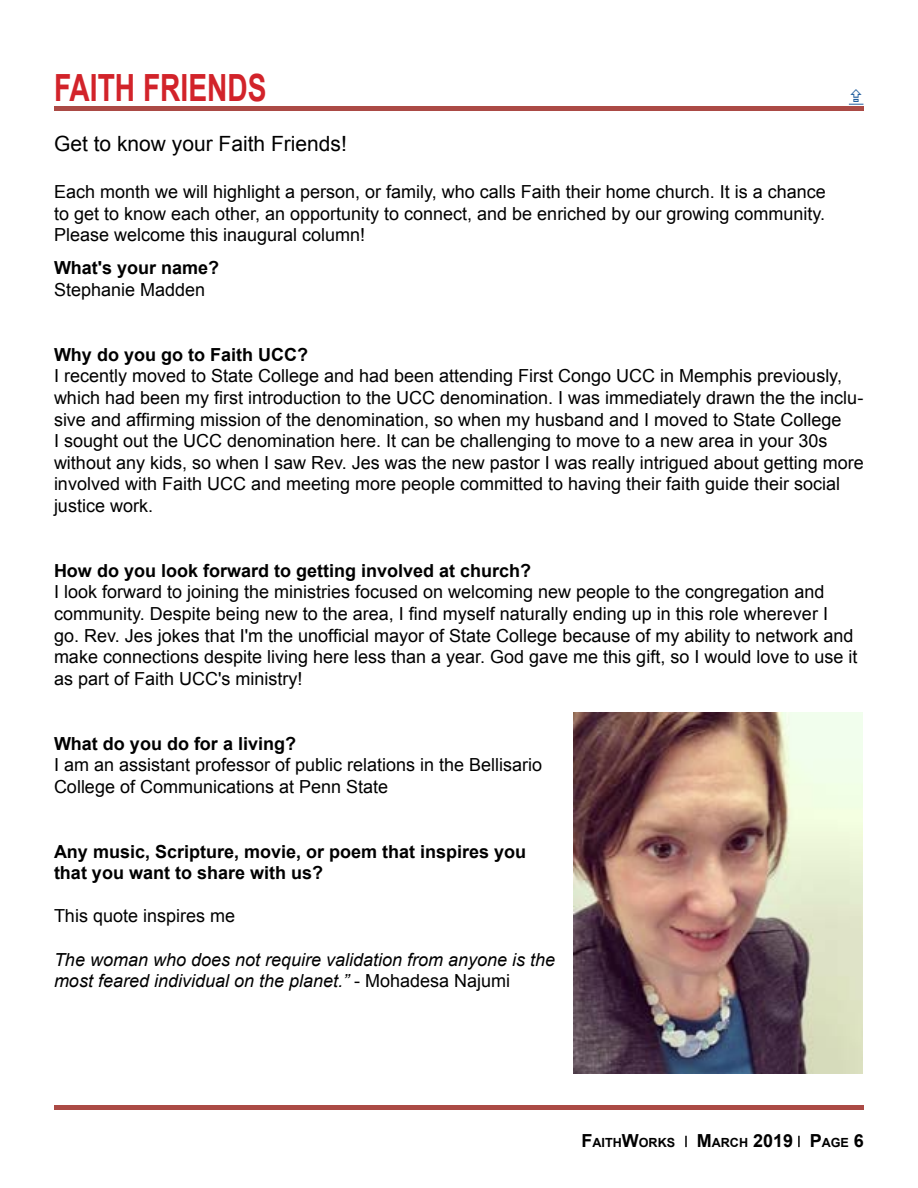
<style>
.page{position:relative;width:918px;height:1188px;background:#fff}
.page>*{position:absolute;margin:0;border:0;box-sizing:border-box;transform-origin:0 0}
.t1{font:700 37.5px "Arial";color:#d2232a;scale:.75 1}
.t2{font:21px "Arial";color:#000}
.t3{font:18px/21.6px "Arial";color:#000}
.t4{font:700 18px/21.6px "Arial";color:#000}
.t5{font:italic 18px/21.6px "Arial";color:#000}
.t6{font:700 12.6px "Arial";color:#000}
.s1{font-style:normal}
.s2{font-size:18px}
</style>
<div class="page">
<svg style="left:685px;top:1136px;width:2px;height:11px"></svg>
<svg style="left:798px;top:1136px;width:2px;height:11px"></svg>
<div style="left:54px;top:106px;width:810px;height:5px;background:#ab4a45"></div>
<div style="left:54px;top:1105px;width:810px;height:5px;background:#ab4a45"></div>
<img style="left:573px;top:713px;width:290px;height:361px">
<svg style="left:849px;top:103px;width:14px;height:2px"></svg>
<h1 class="t1" style="left:54px;top:63px;width:285px">Faith Friends</h1>
<p class="t2" style="left:54px;top:130px;width:294px">Get to know your Faith Friends!</p>
<p class="t3" style="left:54px;top:181px;width:774px;text-align:justify">Each month we will highlight a person, or family, who calls Faith their home church. It is a chance to get to know each other, an opportunity to connect, and be enriched by our growing community.<br>Please welcome this inaugural column!</p>
<p class="t4" style="left:54px;top:258px;width:167px">What's your name?</p>
<p class="t3" style="left:54px;top:279px;width:153px">Stephanie Madden</p>
<p class="t4" style="left:54px;top:344px;width:218px">Why do you go to Faith UCC</p>
<p class="t4" style="left:297px;top:344px;width:12px">?</p>
<p class="t3" style="left:54px;top:366px;width:811px">I recently moved to State College and had been attending First Congo U CC in Memphis previously, which had been my first introduction to the UCC denomination. I was immediately drawn the the inclu&shy;sive and affirming mission of the denomination, so when my husband and I moved to State College<br>I sought out the UCC denomination here. It can be challenging to move to a new area in your 30s without any kids, so when I saw Rev. Jes was the new pastor I was really intrigued about getting more involved with Faith U CC and meeting more people committed to having their faith guide their social justice work.</p>
<p class="t4" style="left:54px;top:560px;width:479px">How do you look forward to getting involved at church?</p>
<p class="t3" style="left:54px;top:582px;width:805px">I look forward to joining the ministries focused on welcoming new people to the congregation and community. Despite being new to the area, I find myself naturally ending up in this role wherever I go. Rev. Jes jokes that I'm the unofficial mayor of State College because of my ability to network and make connections despite living here less than a year. God gave me this gift, so I would love to use it as part of Faith UCC's ministry!</p>
<p class="t4" style="left:54px;top:733px;width:244px">What do you do for a living?</p>
<p class="t3" style="left:54px;top:754px;width:490px">I am an assistant professor of public relations in the Bellisario<br>College of Communications at Penn State</p>
<p class="t4" style="left:54px;top:841px;width:474px">Any music, Scripture, movie, or poem that inspires you that you want to share with us?</p>
<p class="t3" style="left:54px;top:906px;width:183px">This quote inspires me</p>
<p class="t5" style="left:54px;top:949px;width:503px">The woman who does not require validation from anyone is the most feared individual on the planet.” <span class="s1">- Mohadesa Najumi</span></p>
<p class="t6" style="left:581px;top:1134px;width:284px"><span class="s2">F</span>AITH<span class="s2">W</span>ORKS <span class="s2">M</span>ARCH <span class="s2">2019 P</span>AGE <span class="s2">6</span></p>
</div>
